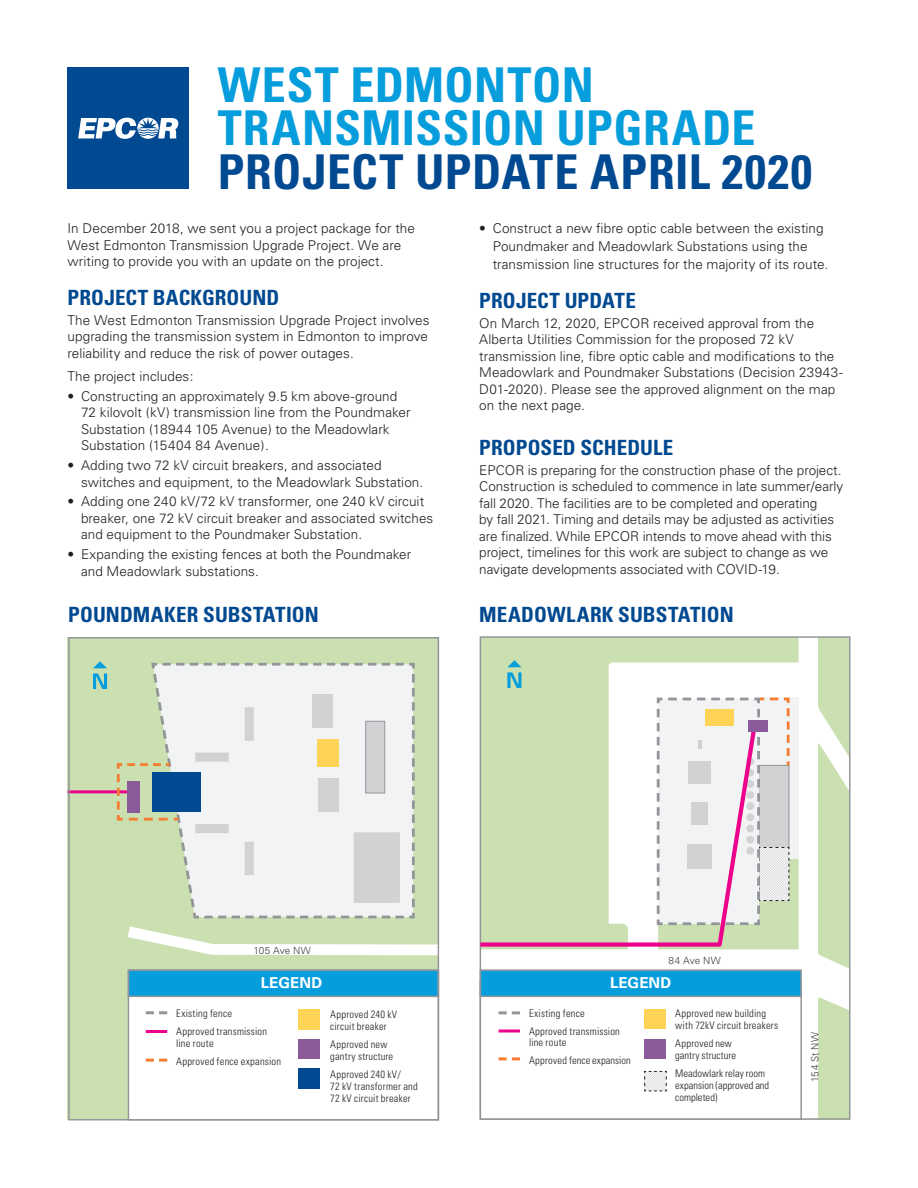
<style>
.page{position:relative;width:918px;height:1188px;background:#fff}
.page>*{position:absolute;margin:0;border:0;box-sizing:border-box;transform-origin:0 0}
.t1{font:700 condensed 48px/43.5px "Univers";letter-spacing:.01em;color:#069ddc}
.t2{font:700 condensed 48px "Univers";letter-spacing:.015em;color:#014990}
.t3{font:700 condensed 21px "Univers";letter-spacing:.005em;color:#014990}
.t4{font:700 15px "Univers";letter-spacing:.005em;color:#fff}
.t5{font:300 13.5px/16.5px "Univers";letter-spacing:.005em;color:#231f20}
.t6{font:300 condensed 10.5px/12px "Univers";letter-spacing:.02em;color:#231f20}
.t7{font:300 condensed 10.5px/12px "Univers";color:#231f20}
.t8{font:300 10.05px "Univers";letter-spacing:.015em;color:#3e3e3f}
</style>
<div class="page">
<div style="left:68px;top:68px;width:121px;height:121px;background:#014990"></div>
<svg style="left:78px;top:118px;width:100px;height:21px"></svg>
<svg style="left:482px;top:638px;width:366px;height:480px;fill:#cae0b1"></svg>
<div style="left:759px;top:698px;width:40px;height:161px;background:#f2f3f4"></div>
<div style="left:68px;top:638px;width:370px;height:482px;background:#cae0b1"></div>
<svg style="left:152px;top:662px;width:263px;height:254px"></svg>
<div style="left:480px;top:980px;width:322px;height:140px;background:#fff;border:2px solid #939598"></div>
<div style="left:128px;top:969px;width:311px;height:151px;background:#fff;border:2px solid #939598"></div>
<div style="left:480px;top:969px;width:322px;height:28px;background:#069ddc;border:2px solid #939598"></div>
<div style="left:128px;top:969px;width:311px;height:28px;background:#069ddc;border:2px solid #939598"></div>
<svg style="left:507px;top:660px;width:14px;height:28px"></svg>
<svg style="left:93px;top:661px;width:14px;height:28px"></svg>
<div style="left:299px;top:1068px;width:21px;height:21px;background:#014990"></div>
<div style="left:299px;top:1009px;width:21px;height:20px;background:#fed356"></div>
<svg style="left:146px;top:1059px;width:21px;height:3px"></svg>
<hr style="left:146px;top:1030px;width:21px;height:3px;background:#ed028c">
<svg style="left:146px;top:1011px;width:21px;height:3px"></svg>
<div style="left:645px;top:1039px;width:21px;height:20px;background:#8a5a9a"></div>
<div style="left:645px;top:1009px;width:21px;height:20px;background:#fed356"></div>
<svg style="left:644px;top:1071px;width:23px;height:21px"></svg>
<svg style="left:499px;top:1011px;width:21px;height:3px"></svg>
<hr style="left:499px;top:1030px;width:21px;height:3px;background:#ed028c">
<svg style="left:499px;top:1057px;width:21px;height:3px"></svg>
<svg style="left:127px;top:916px;width:313px;height:45px"></svg>
<hr style="left:68px;top:790px;width:66px;height:3px;background:#ed028c">
<svg style="left:479px;top:720px;width:281px;height:229px"></svg>
<svg style="left:655px;top:696px;width:136px;height:231px"></svg>
<svg style="left:115px;top:663px;width:291px;height:247px"></svg>
<div style="left:127px;top:781px;width:13px;height:32px;background:#8a5a9a"></div>
<div style="left:299px;top:1039px;width:21px;height:20px;background:#8a5a9a"></div>
<h1 class="t1" style="left:218px;top:63px;width:539px">WEST EDMONTON<br>TRANSMISSION UPGRADE</h1>
<h1 class="t2" style="left:218px;top:142px;width:596px">PROJECT UPDATE APRIL 2020</h1>
<p class="t5" style="left:68px;top:220px;width:349px">In December 2018, we sent you a project package for the<br>West Edmonton Transmission Upgrade Project. We are writing to provide you with an update on the project.</p>
<h2 class="t3" style="left:68px;top:284px;width:213px">PROJECT BACKGROUND</h2>
<p class="t5" style="left:68px;top:312px;width:363px;text-align:justify">The West Edmonton Transmission Upgrade Project involves upgrading the transmission system in Edmonton to improve reliability and reduce the risk of power outages.</p>
<p class="t5" style="left:68px;top:368px;width:128px">The project includes:</p>
<p class="t5" style="left:81px;top:388px;width:331px;text-indent:-14px">• Constructing an approximately 9.5 km above-ground 72 kilovolt (kV) transmission line from the Poundmaker Substation (18944 105 Avenue) to the Meadowlark Substation (15404 84 Avenue).</p>
<p class="t5" style="left:81px;top:457px;width:344px;text-indent:-14px">• Adding two 72 kV circuit breakers, and associated switches and equipment, to the Meadowlark Substation.</p>
<p class="t5" style="left:81px;top:493px;width:354px;text-indent:-14px">• Adding one 240 kV/72 kV transformer, one 240 kV circuit breaker, one 72 kV circuit breaker and associated switches and equipment to the Poundmaker Substation.</p>
<p class="t5" style="left:81px;top:546px;width:332px;text-indent:-14px">• Expanding the existing fences at both the Poundmaker and Meadowlark substations.</p>
<p class="t5" style="left:493px;top:220px;width:337px;line-height:18px;text-indent:-14px">• Construct a new fibre optic cable between the existing<br>Poundmaker and Meadowlark Substations using the transmission line structures for the majority of its route.</p>
<h2 class="t3" style="left:479px;top:287px;width:158px">PROJECT UPDATE</h2>
<p class="t5" style="left:479px;top:315px;width:365px">On March 12, 2020, EPCOR received approval from the Alberta Utilities Commission for the proposed 72 kV transmission line, fibre optic cable and modifications to the Meadowlark and Poundmaker Substations (Decision 23943- D01-2020). Please see the approved alignment on the map on the next page.</p>
<h2 class="t3" style="left:479px;top:435px;width:196px">PROPOSED SCHEDULE</h2>
<p class="t5" style="left:479px;top:462px;width:365px">EPCOR is preparing for the construction phase of the project.<br>Construction is scheduled to commence in late summer/early fall 2020. The facilities are to be completed and operating<br>by fall 2021. Timing and details may be adjusted as activities are finalized. While EPCOR intends to move ahead with this project, timelines for this work are subject to change as we navigate developments associated with COVID-19.</p>
<h2 class="t3" style="left:68px;top:602px;width:252px">POUNDMAKER SUBSTATION</h2>
<h2 class="t3" style="left:479px;top:602px;width:256px">MEADOWLARK SUBSTATION</h2>
<p class="t8" style="left:253px;top:944px;width:59px">105 Ave NW</p>
<p class="t8" style="left:669px;top:954px;width:54px">84 Ave NW</p>
<p class="t4" style="left:261px;top:974px;width:63px">LEGEND</p>
<p class="t4" style="left:610px;top:974px;width:63px">LEGEND</p>
<p class="t6" style="left:330px;top:1008px;width:68px">Approved 240 kV circuit breaker</p>
<p class="t6" style="left:330px;top:1038px;width:65px">Approved new gantry structure</p>
<p class="t6" style="left:330px;top:1068px;width:89px">Approved 240 kV/<br>72 kV transformer and<br>72 kV circuit breaker</p>
<p class="t6" style="left:176px;top:1005px;width:92px;line-height:18px">Existing fence<br>Approved transmission</p>
<p class="t6" style="left:176px;top:1035px;width:106px;line-height:18px">line route<br>Approved fence expansion</p>
<p class="t6" style="left:529px;top:1005px;width:92px;line-height:18px">Existing fence<br>Approved transmission</p>
<p class="t6" style="left:529px;top:1033px;width:103px;line-height:18px">line route<br>Approved fence expansion</p>
<p class="t6" style="left:675px;top:1008px;width:104px">Approved new building with 72kV circuit breakers</p>
<p class="t6" style="left:675px;top:1038px;width:62px">Approved new gantry structure</p>
<p class="t7" style="left:675px;top:1068px;width:96px">Meadowlark relay room expansion (approved and completed)</p>
<p class="t8" style="left:809px;top:1082px;width:51px;rotate:-90deg">154 St NW</p>
</div>
